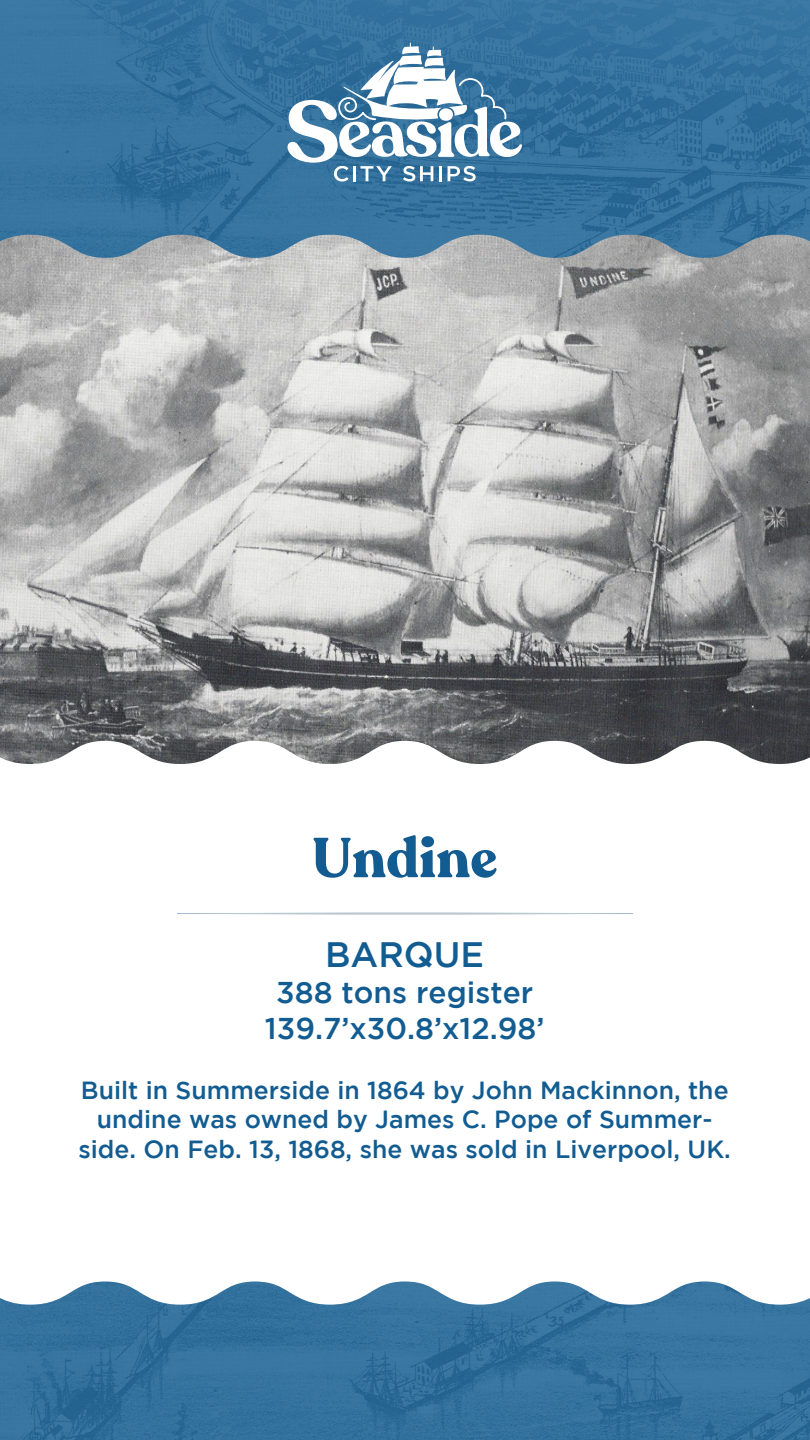
<style>
.page{position:relative;width:810px;height:1440px;background:#fff}
.page>*{position:absolute;margin:0;border:0;box-sizing:border-box;transform-origin:0 0}
.t1{font:700 55.5px "Recoleta";color:#125c91}
.t2{font:500 35.25px "Gotham";color:#125c91}
.t3{font:500 30px/36px "Gotham";color:#125c91;text-align:center}
.t4{font:500 24.75px/29.7px "Gotham";color:#125c91;text-align:center}
</style>
<div class="page">
<img style="left:0;top:258px;width:810px;height:483px">
<img style="left:0;top:0;width:810px;height:258px">
<svg style="left:0;top:741px;width:810px;height:541px"></svg>
<img style="left:0;top:1282px;width:810px;height:158px">
<svg style="left:288px;top:42px;width:234px;height:140px"></svg>
<svg style="left:177px;top:912px;width:456px;height:3px"></svg>
<h1 class="t1" style="left:312px;top:823px;width:187px">Undine</h1>
<h2 class="t2" style="left:325px;top:935px;width:161px">BARQUE</h2>
<p class="t3" style="left:265px;top:974px;width:281px">388 tons register<br>139.7’x30.8’x12.98’</p>
<p class="t4" style="left:79px;top:1074px;width:654px">Built in Summerside in 1864 by John Mackinnon, the undine was owned by James C. Pope of Summer&shy;side. On Feb. 13, 1868, she was sold in Liverpool, UK.</p>
</div>
